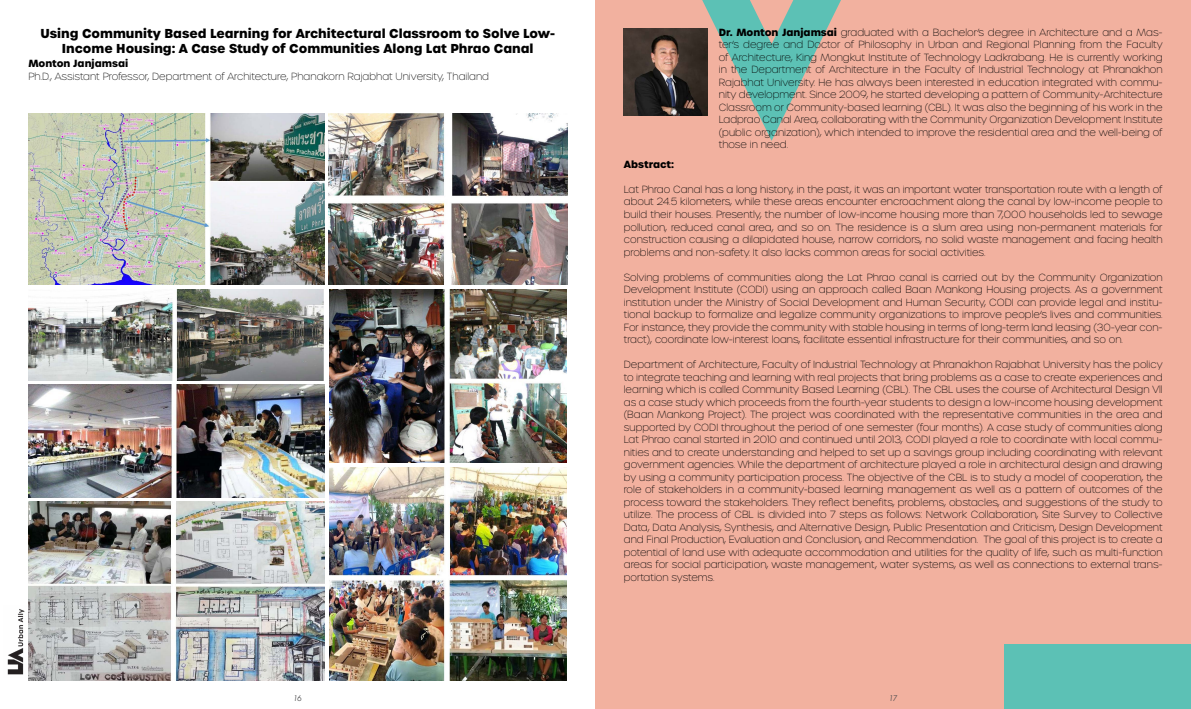
<style>
.page{position:relative;width:1191px;height:709px;background:#fff}
.page>*{position:absolute;margin:0;border:0;box-sizing:border-box;transform-origin:0 0}
.t1{font:700 12.5px/15px "Urbane";color:#000;text-align:center}
.t2{font:100 10px/12.5px "Urbane";color:#000;text-align:justify}
.t3{font:700 10px "Urbane";color:#000}
.t4{font:italic 8px "Century Gothic";color:#4d4d4f}
.s1{font-weight:700}
</style>
<div class="page">
<div style="left:595px;top:0;width:596px;height:709px;background:#f2b19f"></div>
<img style="left:7px;top:609px;width:18px;height:66px">
<svg style="left:699px;top:0;width:142px;height:141px"></svg>
<div style="left:1003px;top:644px;width:188px;height:65px;background:#5cc1b5"></div>
<img style="left:28px;top:114px;width:296px;height:171px">
<img style="left:28px;top:289px;width:295px;height:91px">
<img style="left:329px;top:114px;width:238px;height:171px">
<img style="left:329px;top:289px;width:237px;height:173px">
<img style="left:28px;top:502px;width:296px;height:178px">
<img style="left:28px;top:385px;width:296px;height:112px">
<img style="left:329px;top:467px;width:237px;height:213px">
<img style="left:624px;top:28px;width:83px;height:87px">
<p class="t1" style="left:40px;top:26px;width:516px">Using Community Based Learning for Architectural Classroom to Solve Low-<br>Income Housing: A Case Study of Communities Along Lat Phrao Canal</p>
<p class="t3" style="left:28px;top:57px;width:101px">Monton Janjamsai</p>
<p class="t2" style="left:28px;top:70px;width:462px">Ph.D., Assistant Professor, Department of Architecture, Phanakorn Rajabhat University, Thailand</p>
<p class="t2" style="left:719px;top:26px;width:445px"><span class="s1">Dr. Monton Janjamsai</span> graduated with a Bachelor’s degree in Architecture and a Mas&shy;ter’s degree and Doctor of Philosophy in Urban and Regional Planning from the Faculty of Architecture, King Mongkut Institute of Technology Ladkrabang. He is currently working in the Department of Architecture in the Faculty of Industrial Technology at Phranakhon Rajabhat University. He has always been interested in education integrated with commu&shy;nity development. Since 2009, he started developing a pattern of Community-Architecture Classroom or Community-based learning (CBL). It was also the beginning of his work in the Ladprao Canal Area, collaborating with the Community Organization Development Institute (public organization), which intended to improve the residential area and the well-being of those in need.</p>
<p class="t3" style="left:624px;top:158px;width:52px">Abstract:</p>
<p class="t2" style="left:624px;top:183px;width:540px">Lat Phrao Canal has a long history, in the past, it was an important water transportation route with a length of about 24.5 kilometers, while these areas encounter encroachment along the canal by low-income people to build their houses. Presently, the number of low-income housing more than 7,000 households led to sewage pollution, reduced canal area, and so on. The residence is a slum area using non-permanent materials for construction causing a dilapidated house, narrow corridors, no solid waste management and facing health problems and non-safety. It also lacks common areas for social activities.</p>
<p class="t2" style="left:624px;top:271px;width:540px">Solving problems of communities along the Lat Phrao canal is carried out by the Community Organization Development Institute (CODI) using an approach called Baan Mankong Housing projects. As a government institution under the Ministry of Social Development and Human Security, CODI can provide legal and institu&shy;tional backup to formalize and legalize community organizations to improve people’s lives and communities.<br>For instance, they provide the community with stable housing in terms of long-term land leasing (30-year con&shy;tract), coordinate low-interest loans, facilitate essential infrastructure for their communities, and so on.</p>
<p class="t2" style="left:624px;top:358px;width:540px">Department of Architecture, Faculty of Industrial Technology at Phranakhon Rajabhat University has the policy to integrate teaching and learning with real projects that bring problems as a case to create experiences and learning which is called Community Based Learning (CBL). The CBL uses the course of Architectural Design Vll as a case study which proceeds from the fourth-year students to design a low-income housing development (Baan Mankong Project). The project was coordinated with the representative communities in the area and supported by CODI throughout the period of one semester (four months). A case study of communities along Lat Phrao canal started in 2010 and continued until 2013, CODI played a role to coordinate with local commu&shy;nities and to create understanding and helped to set up a savings group including coordinating with relevant government agencies. While the department of architecture played a role in architectural design and drawing by using a community participation process. The objective of the CBL is to study a model of cooperation, the role of stakeholders in a community-based learning management as well as a pattern of outcomes of the process toward the stakeholders. They reflect benefits, problems, obstacles, and suggestions of the study to utilize. The process of CBL is divided into 7 steps as follows: Network Collaboration, Site Survey to Collective Data, Data Analysis, Synthesis, and Alternative Design, Public Presentation and Criticism, Design Development and Final Production, Evaluation and Conclusion, and Recommendation. The goal of this project is to create a potential of land use with adequate accommodation and utilities for the quality of life, such as multi-function areas for social participation, waste management, water systems, as well as connections to external trans&shy;portation systems.</p>
<p class="t4" style="left:293px;top:692px;width:10px">16</p>
<p class="t4" style="left:889px;top:692px;width:10px">17</p>
</div>
